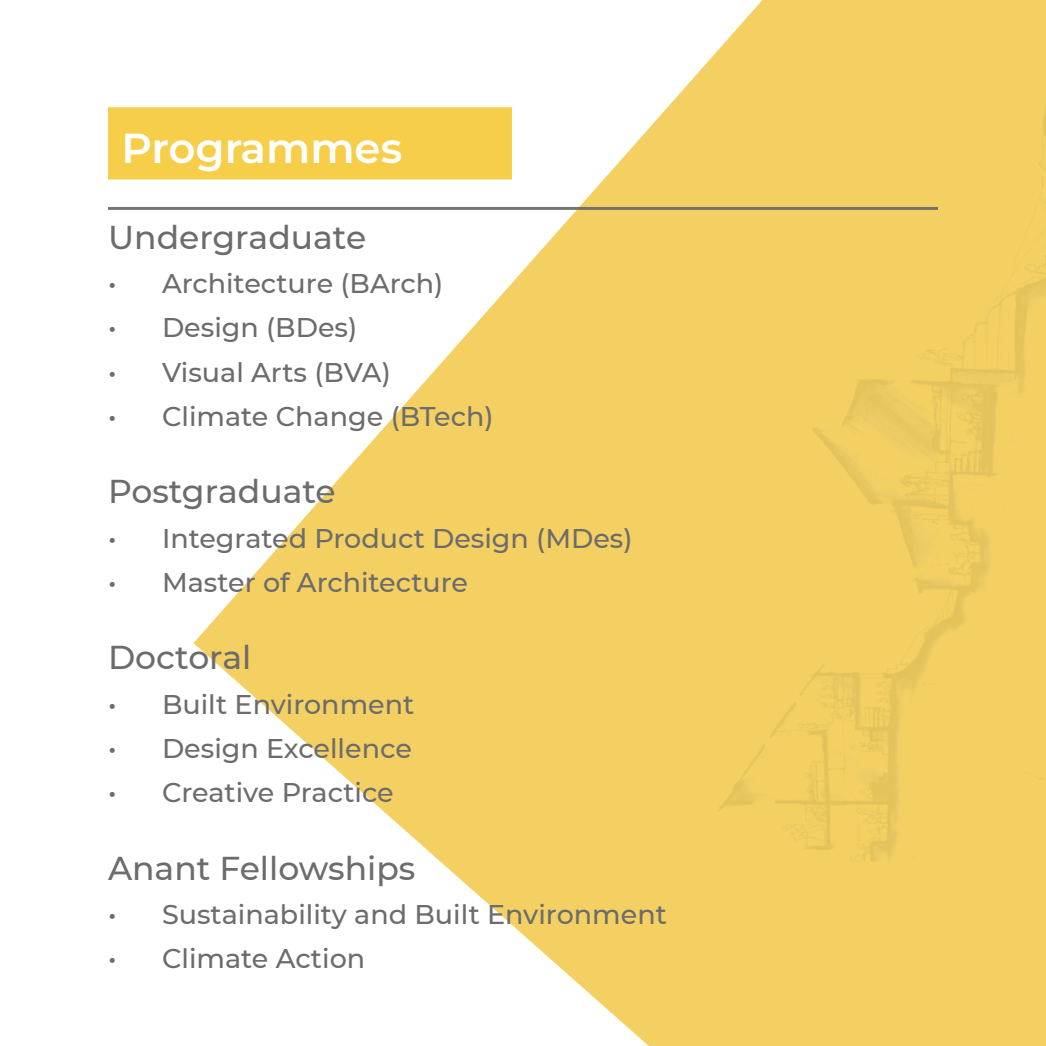
<style>
.page{position:relative;width:1046px;height:1046px;background:#fff}
.page>*{position:absolute;margin:0;border:0;box-sizing:border-box;transform-origin:0 0}
.t1{font:600 42px "Montserrat";color:#fff}
.t2{font:500 33px "Montserrat";color:#6c6c6c}
.t3{font:500 27px "Montserrat";color:#6c6c6c}
</style>
<div class="page">
<img style="left:193px;top:80px;width:499px;height:966px">
<div style="left:108px;top:107px;width:404px;height:73px;background:#f6ce4a;border:3px solid #f6ce4a"></div>
<hr style="left:108px;top:207px;width:830px;height:3px;background:#6c6c6c">
<div style="left:692px;top:0;width:354px;height:1046px;background:#f4d062"></div>
<h1 class="t1" style="left:121px;top:118px;width:282px">Programmes</h1>
<p class="t2" style="left:108px;top:214px;width:260px">Undergraduate</p>
<p class="t3" style="left:108px;top:265px;width:337px">• Architecture (BArch)</p>
<p class="t3" style="left:108px;top:309px;width:251px">• Design (BDes)</p>
<p class="t3" style="left:108px;top:353px;width:284px">• Visual Arts (BVA)</p>
<p class="t3" style="left:108px;top:398px;width:387px">• Climate Change (BTech)</p>
<p class="t2" style="left:108px;top:469px;width:229px">Postgraduate</p>
<p class="t3" style="left:108px;top:519px;width:526px">• Integrated Product Design (MDes)</p>
<p class="t3" style="left:108px;top:564px;width:362px">• Master of Architecture</p>
<p class="t2" style="left:108px;top:635px;width:145px">Doctoral</p>
<p class="t3" style="left:108px;top:685px;width:308px">• Built Environment</p>
<p class="t3" style="left:108px;top:730px;width:305px">• Design Excellence</p>
<p class="t3" style="left:108px;top:774px;width:287px">• Creative Practice</p>
<p class="t2" style="left:108px;top:845px;width:309px">Anant Fellowships</p>
<p class="t3" style="left:108px;top:896px;width:560px">• Sustainability and Built Environment</p>
<p class="t3" style="left:108px;top:940px;width:259px">• Climate Action</p>
</div>
